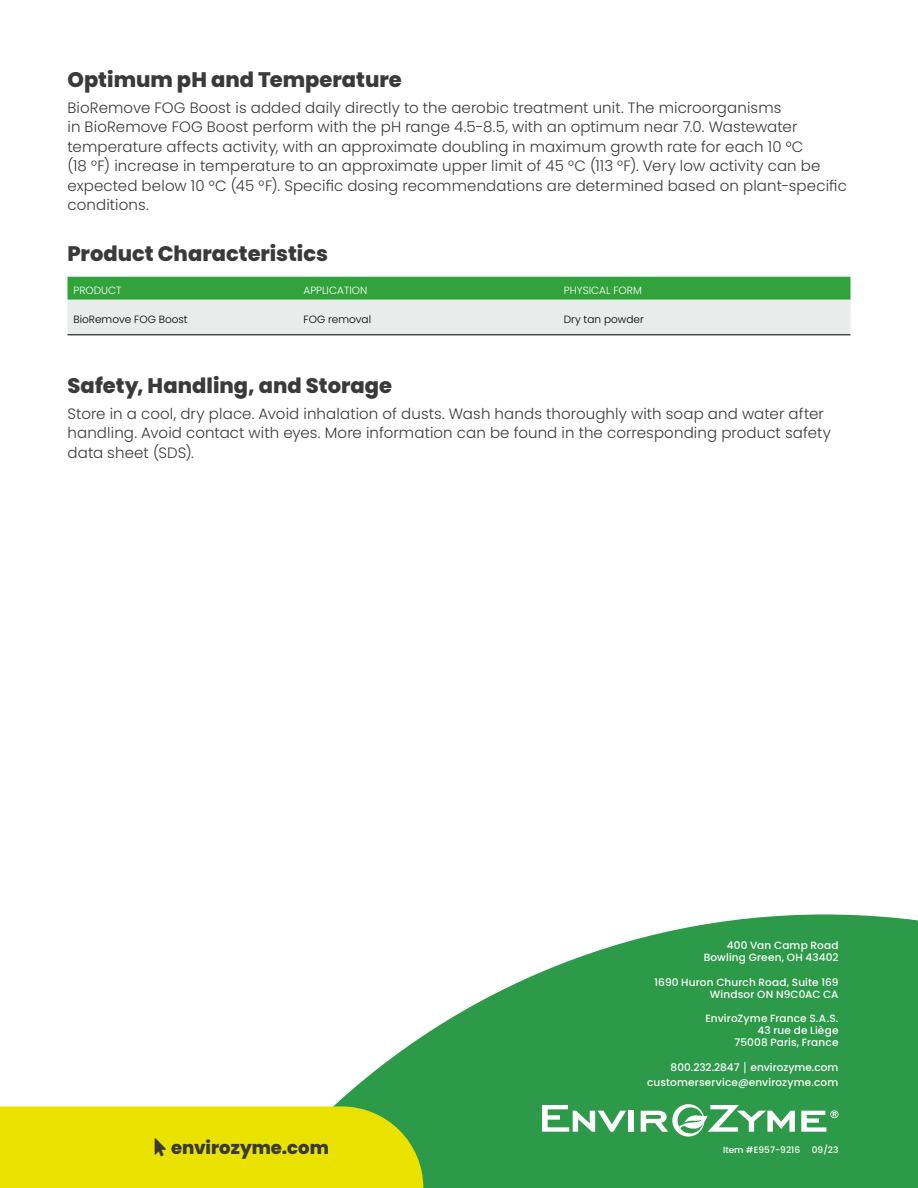
<style>
.page{position:relative;width:918px;height:1188px;background:#fff}
.page>*{position:absolute;margin:0;border:0;box-sizing:border-box;transform-origin:0 0}
.t1{font:800 21px "Poppins";color:#393a39}
.t2{font:800 18px "Poppins";color:#393a39}
.t3{font:300 15px/19.5px "Poppins";letter-spacing:.01em;color:#393a39}
.t4{font:500 10.5px/12px "Poppins";letter-spacing:.015em;color:#fff;text-align:right}
.t5{font:300 10.5px "Poppins";color:#000}
.t6{font:300 10.5px "Poppins";color:#fff}
.t7{font:500 9px "Poppins";color:#fff}
</style>
<div class="page">
<svg style="left:334px;top:914px;width:584px;height:274px;fill:#2c9a49"></svg>
<svg style="left:542px;top:1105px;width:84px;height:27px"></svg>
<div style="left:629px;top:1111px;width:5px;height:21px;background:#fff"></div>
<svg style="left:641px;top:1104px;width:154px;height:33px"></svg>
<svg style="left:801px;top:1110px;width:37px;height:22px"></svg>
<svg style="left:68px;top:277px;width:782px;height:57px;background:#9fcea4"></svg>
<hr style="left:68px;top:334px;width:782px;height:1px;background:#000">
<div style="left:0;top:1106px;width:423px;height:82px;background:#eae200"></div>
<h1 class="t1" style="left:68px;top:67px;width:336px">Optimum pH and Temperature</h1>
<p class="t3" style="left:68px;top:98px;width:781px">BioRemove FOG Boost is added daily directly to the aerobic treatment unit. The microorganisms<br>in BioRemove FOG Boost perform with the pH range 4.5-8.5, with an optimum near 7.0. Wastewater temperature affects activity, with an approximate doubling in maximum growth rate for each 10 °C<br>(18 °F) increase in temperature to an approximate upper limit of 45 °C (113 °F). Very low activity can be expected below 10 °C (45 °F). Specific dosing recommendations are determined based on plant-specific conditions.</p>
<h1 class="t1" style="left:68px;top:242px;width:262px">Product Characteristics</h1>
<p class="t6" style="left:74px;top:284px;width:50px">PRODUCT</p>
<p class="t6" style="left:304px;top:284px;width:65px">APPLICATION</p>
<p class="t6" style="left:564px;top:284px;width:80px">PHYSICAL FORM</p>
<p class="t5" style="left:74px;top:313px;width:116px">BioRemove FOG Boost</p>
<p class="t5" style="left:304px;top:313px;width:69px">FOG removal</p>
<p class="t5" style="left:564px;top:313px;width:81px">Dry tan powder</p>
<h1 class="t1" style="left:68px;top:373px;width:326px">Safety, Handling, and Storage</h1>
<p class="t3" style="left:68px;top:404px;width:765px">Store in a cool, dry place. Avoid inhalation of dusts. Wash hands thoroughly with soap and water after handling. Avoid contact with eyes. More information can be found in the corresponding product safety data sheet (SDS).</p>
<p class="t4" style="left:704px;top:939px;width:136px">400 Van Camp Road<br>Bowling Green, OH 43402</p>
<p class="t4" style="left:655px;top:977px;width:185px">1690 Huron Church Road, Suite 169<br>Windsor ON N9C0AC CA</p>
<p class="t4" style="left:705px;top:1013px;width:135px">EnviroZyme France S.A.S.<br>43 rue de Liège<br>75008 Paris, France</p>
<p class="t4" style="left:671px;top:1062px;width:169px">800.232.2847 envirozyme.com</p>
<p class="t2" style="left:171px;top:1137px;width:159px">envirozyme.com</p>
<p class="t4" style="left:647px;top:1076px;width:193px">customerservice@envirozyme.com</p>
<p class="t7" style="left:723px;top:1145px;width:79px">Item #E957-9216</p>
<p class="t7" style="left:812px;top:1145px;width:28px">09/23</p>
</div>
